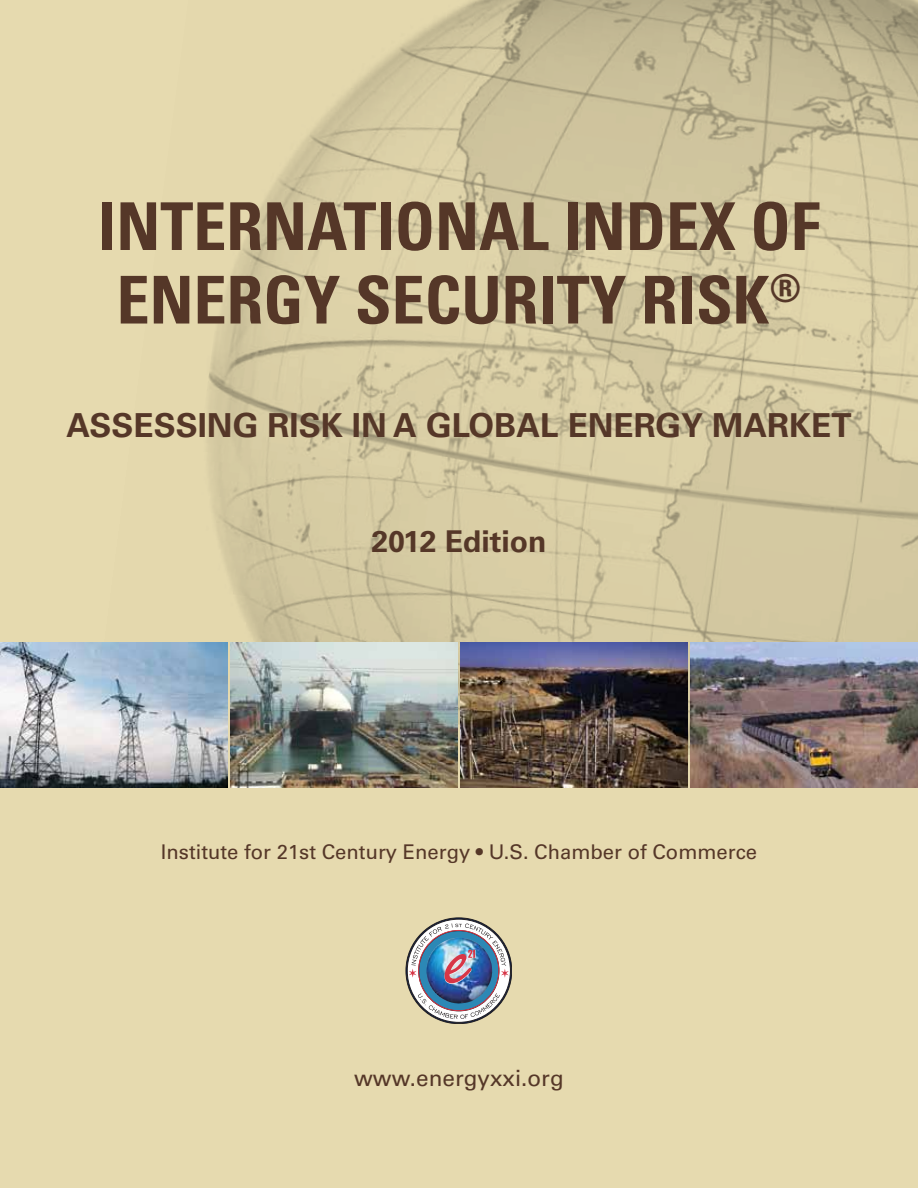
<style>
.page{position:relative;width:918px;height:1188px;background:#e6daaf}
.page>*{position:absolute;margin:0;border:0;box-sizing:border-box;transform-origin:0 0}
.t1{font:700 condensed 66px/73.5px "Univers LT Std";color:#553728}
.t2{font:700 33px "Univers LT Std";color:#553728}
.t3{font:700 30px "Univers LT Std";color:#553728}
.t4{font:22.5px "Univers LT Std";color:#553728}
.t5{font:20.25px "Univers LT Std";color:#553728}
</style>
<div class="page">
<img style="left:83px;top:0;width:835px;height:755px">
<img style="left:0;top:643px;width:228px;height:145px">
<img style="left:690px;top:643px;width:228px;height:145px">
<img style="left:460px;top:643px;width:228px;height:145px">
<img style="left:230px;top:643px;width:228px;height:145px">
<svg style="left:407px;top:919px;width:103px;height:103px"></svg>
<svg style="left:418px;top:993px;width:82px;height:26px"></svg>
<img style="left:426px;top:984px;width:66px;height:20px">
<img style="left:409px;top:923px;width:100px;height:61px">
<h1 class="t1" style="left:98px;top:190px;width:724px">INTERNATIONAL INDEX OF<br>ENERGY SECURITY RISK<sup>®</sup></h1>
<h2 class="t2" style="left:66px;top:406px;width:787px">ASSESSING RISK IN A GLOBAL ENERGY MARKET</h2>
<h3 class="t3" style="left:371px;top:524px;width:177px">2012 EDITION</h3>
<p class="t5" style="left:161px;top:840px;width:598px">Institute for 21st Century Energy • U.S. Chamber of Commerce</p>
<p class="t4" style="left:354px;top:1065px;width:211px">www.energyxxi.org</p>
</div>
